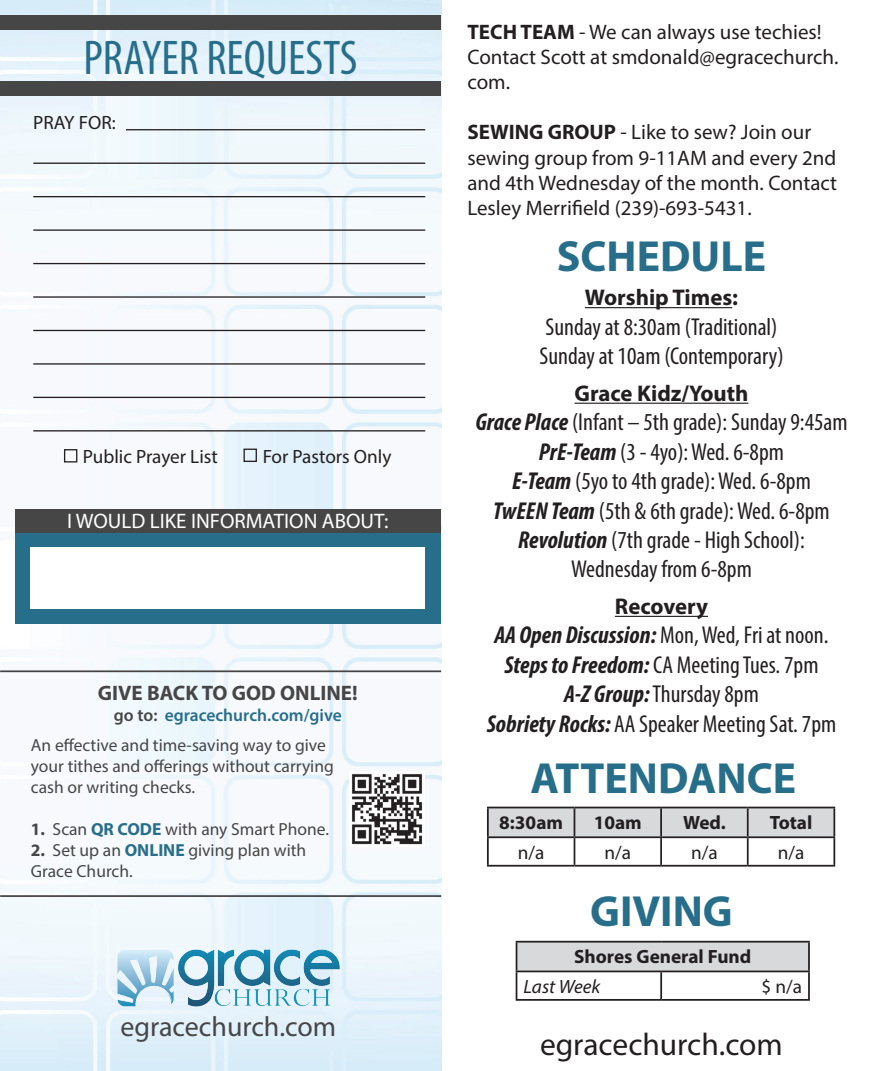
<style>
.page{position:relative;width:882px;height:1071px;background:#fff}
.page>*{position:absolute;margin:0;border:0;box-sizing:border-box;transform-origin:0 0}
.t1{font:condensed 49px "Myriad Pro";color:#276e8b}
.t2{font:700 43.75px "Myriad Pro";color:#276e8b}
.t3{font:31.5px "Myriad Pro";color:#231f20}
.t4{font:28px "Myriad Pro";color:#464647}
.t5{font:condensed 24.5px/29.4px "Myriad Pro";color:#231f20;text-align:center}
.t6{font:700 22.75px "Myriad Pro";color:#231f20}
.t7{font:21px/25.2px "Myriad Pro";color:#231f20}
.t8{font:21px "Myriad Pro";color:#fff}
.t9{font:700 21px "Myriad Pro";color:#464647}
.t10{font:19.25px "Myriad Pro";color:#231f20}
.t11{font:700 19.25px "Myriad Pro";color:#231f20}
.t12{font:italic 19.25px "Myriad Pro";color:#231f20}
.t13{font:17.5px/21px "Myriad Pro";color:#464647}
.t14{font:600 17.5px "Myriad Pro";color:#276e8b}
.s1{color:#464647}
.s2{font-weight:700}
.s3{font-weight:700;color:#276e8b}
.s4{font-weight:700;font-style:italic}
</style>
<div class="page">
<img style="left:0;top:0;width:441px;height:1071px">
<div style="left:15px;top:533px;width:425px;height:91px;background:#276e8b"></div>
<div style="left:30px;top:548px;width:395px;height:61px;background:#fff"></div>
<div style="left:15px;top:509px;width:425px;height:24px;background:#464647"></div>
<div style="left:0;top:16px;width:441px;height:14px;background:#464647"></div>
<div style="left:0;top:82px;width:441px;height:14px;background:#464647"></div>
<div style="left:64px;top:449px;width:13px;height:14px;border:1px solid #231f20"></div>
<div style="left:244px;top:449px;width:13px;height:13px;border:1px solid #231f20"></div>
<hr style="left:126px;top:129px;width:299px;height:1px;background:#231f20">
<hr style="left:33px;top:163px;width:392px;height:1px;background:#231f20">
<hr style="left:33px;top:196px;width:392px;height:1px;background:#231f20">
<hr style="left:33px;top:229px;width:392px;height:2px;background:#231f20">
<hr style="left:33px;top:263px;width:392px;height:1px;background:#231f20">
<hr style="left:33px;top:296px;width:392px;height:2px;background:#231f20">
<hr style="left:33px;top:330px;width:392px;height:1px;background:#231f20">
<hr style="left:33px;top:397px;width:392px;height:1px;background:#231f20">
<hr style="left:33px;top:363px;width:392px;height:2px;background:#231f20">
<hr style="left:33px;top:430px;width:392px;height:2px;background:#231f20">
<img style="left:113px;top:947px;width:231px;height:61px">
<div style="left:517px;top:942px;width:292px;height:29px;background:#d8d9db"></div>
<hr style="left:516px;top:941px;width:145px;height:2px;background:#231f20">
<hr style="left:661px;top:941px;width:149px;height:2px;background:#231f20">
<hr style="left:808px;top:943px;width:2px;height:28px;background:#231f20">
<hr style="left:516px;top:971px;width:145px;height:1px;background:#231f20">
<svg style="left:516px;top:943px;width:1px;height:56px"></svg>
<hr style="left:661px;top:971px;width:149px;height:1px;background:#231f20">
<hr style="left:660px;top:972px;width:2px;height:27px;background:#231f20">
<hr style="left:808px;top:972px;width:2px;height:27px;background:#231f20">
<hr style="left:516px;top:999px;width:145px;height:2px;background:#231f20">
<hr style="left:661px;top:999px;width:149px;height:2px;background:#231f20">
<hr style="left:585px;top:307px;width:147px;height:1px;background:#231f20">
<hr style="left:575px;top:403px;width:173px;height:1px;background:#231f20">
<hr style="left:615px;top:616px;width:93px;height:1px;background:#231f20">
<img style="left:349px;top:772px;width:75px;height:74px">
<hr style="left:0;top:670px;width:441px;height:2px;background:#464647">
<hr style="left:0;top:895px;width:441px;height:2px;background:#464647">
<hr style="left:487px;top:807px;width:87px;height:1px;background:#231f20">
<hr style="left:487px;top:808px;width:2px;height:28px;background:#231f20">
<hr style="left:574px;top:807px;width:87px;height:1px;background:#231f20">
<hr style="left:661px;top:807px;width:87px;height:1px;background:#231f20">
<hr style="left:748px;top:807px;width:87px;height:1px;background:#231f20">
<hr style="left:833px;top:808px;width:2px;height:28px;background:#231f20">
<hr style="left:487px;top:836px;width:87px;height:2px;background:#231f20">
<hr style="left:487px;top:838px;width:2px;height:27px;background:#231f20">
<svg style="left:488px;top:808px;width:346px;height:57px"></svg>
<hr style="left:661px;top:836px;width:87px;height:2px;background:#231f20">
<hr style="left:660px;top:838px;width:2px;height:27px;background:#231f20">
<hr style="left:748px;top:836px;width:87px;height:2px;background:#231f20">
<hr style="left:747px;top:838px;width:2px;height:27px;background:#231f20">
<hr style="left:833px;top:838px;width:2px;height:27px;background:#231f20">
<hr style="left:487px;top:865px;width:87px;height:2px;background:#231f20">
<hr style="left:574px;top:865px;width:87px;height:2px;background:#231f20">
<hr style="left:661px;top:865px;width:87px;height:2px;background:#231f20">
<hr style="left:748px;top:865px;width:87px;height:2px;background:#231f20">
<p class="t1" style="left:83px;top:28px;width:276px">PRAYER REQUESTS</p>
<p class="t10" style="left:33px;top:111px;width:84px">PRAY FOR:</p>
<p class="t10" style="left:83px;top:444px;width:137px">Public Prayer List</p>
<p class="t10" style="left:263px;top:444px;width:130px">For Pastors Only</p>
<p class="t8" style="left:67px;top:508px;width:323px">I WOULD LIKE INFORMATION ABOUT:</p>
<p class="t9" style="left:98px;top:679px;width:261px">GIVE BACK TO GOD ONLINE!</p>
<p class="t14" style="left:114px;top:704px;width:229px"><span class="s1">go to:</span> egracechurch.com/give</p>
<p class="t13" style="left:31px;top:735px;width:304px">An effective and time-saving way to give your tithes and offerings without carrying cash or writing checks.</p>
<p class="t13" style="left:31px;top:819px;width:300px"><span class="s2">1.</span> Scan <span class="s3">QR CODE</span> with any Smart Phone.</p>
<p class="t13" style="left:31px;top:840px;width:277px"><span class="s2">2.</span> Set up an <span class="s3">ONLINE</span> giving plan with<br>Grace Church.</p>
<p class="t4" style="left:121px;top:1009px;width:217px">egracechurch.com</p>
<p class="t7" style="left:467px;top:19px;width:373px"><span class="s2">TECH TEAM</span> - We can always use techies!<br>Contact Scott at smdonald@egracechurch. com.</p>
<p class="t7" style="left:467px;top:119px;width:371px"><span class="s2">SEWING GROUP</span> - Like to sew? Join our sewing group from 9-11AM and every 2nd and 4th Wednesday of the month. Contact Lesley Merrifield (239)-693-5431.</p>
<p class="t2" style="left:557px;top:228px;width:211px">SCHEDULE</p>
<p class="t6" style="left:585px;top:283px;width:155px">Worship Times:</p>
<p class="t5" style="left:545px;top:312px;width:234px">Sunday at 8:30am (Traditional)</p>
<p class="t5" style="left:539px;top:341px;width:246px">Sunday at 10am (Contemporary)</p>
<p class="t6" style="left:575px;top:378px;width:175px">Grace Kidz/Youth</p>
<p class="t5" style="left:475px;top:407px;width:374px"><span class="s4">Grace Place</span> (Infant – 5th grade): Sunday 9:45am</p>
<p class="t5" style="left:539px;top:437px;width:247px"><span class="s4">PrE-Team</span> (3 - 4yo): Wed. 6-8pm</p>
<p class="t5" style="left:512px;top:466px;width:300px"><span class="s4">E-Team</span> (5yo to 4th grade): Wed. 6-8pm</p>
<p class="t5" style="left:493px;top:495px;width:338px"><span class="s4">TwEEN Team</span> (5th &amp; 6th grade): Wed. 6-8pm</p>
<p class="t5" style="left:518px;top:525px;width:288px"><span class="s4">Revolution</span> (7th grade - High School):<br>Wednesday from 6-8pm</p>
<p class="t6" style="left:615px;top:592px;width:95px">Recovery</p>
<p class="t5" style="left:494px;top:620px;width:336px"><span class="s4">AA Open Discussion:</span> Mon, Wed, Fri at noon.</p>
<p class="t5" style="left:504px;top:650px;width:316px"><span class="s4">Steps to Freedom:</span> CA Meeting Tues. 7pm</p>
<p class="t5" style="left:564px;top:679px;width:196px"><span class="s4">A-Z Group:</span> Thursday 8pm</p>
<p class="t5" style="left:487px;top:709px;width:351px"><span class="s4">Sobriety Rocks:</span> AA Speaker Meeting Sat. 7pm</p>
<p class="t2" style="left:531px;top:749px;width:267px">ATTENDANCE</p>
<p class="t11" style="left:499px;top:810px;width:65px">8:30am</p>
<p class="t11" style="left:594px;top:810px;width:50px">10am</p>
<p class="t11" style="left:683px;top:810px;width:44px">Wed.</p>
<p class="t11" style="left:770px;top:810px;width:44px">Total</p>
<p class="t10" style="left:518px;top:840px;width:28px">n/a</p>
<p class="t10" style="left:605px;top:840px;width:28px">n/a</p>
<p class="t10" style="left:691px;top:840px;width:28px">n/a</p>
<p class="t10" style="left:778px;top:840px;width:28px">n/a</p>
<p class="t2" style="left:590px;top:883px;width:144px">GIVING</p>
<p class="t11" style="left:574px;top:944px;width:179px">Shores General Fund</p>
<p class="t12" style="left:524px;top:975px;width:78px">Last Week</p>
<p class="t10" style="left:761px;top:975px;width:42px">$ n/a</p>
<p class="t3" style="left:540px;top:1025px;width:244px">egracechurch.com</p>
</div>
